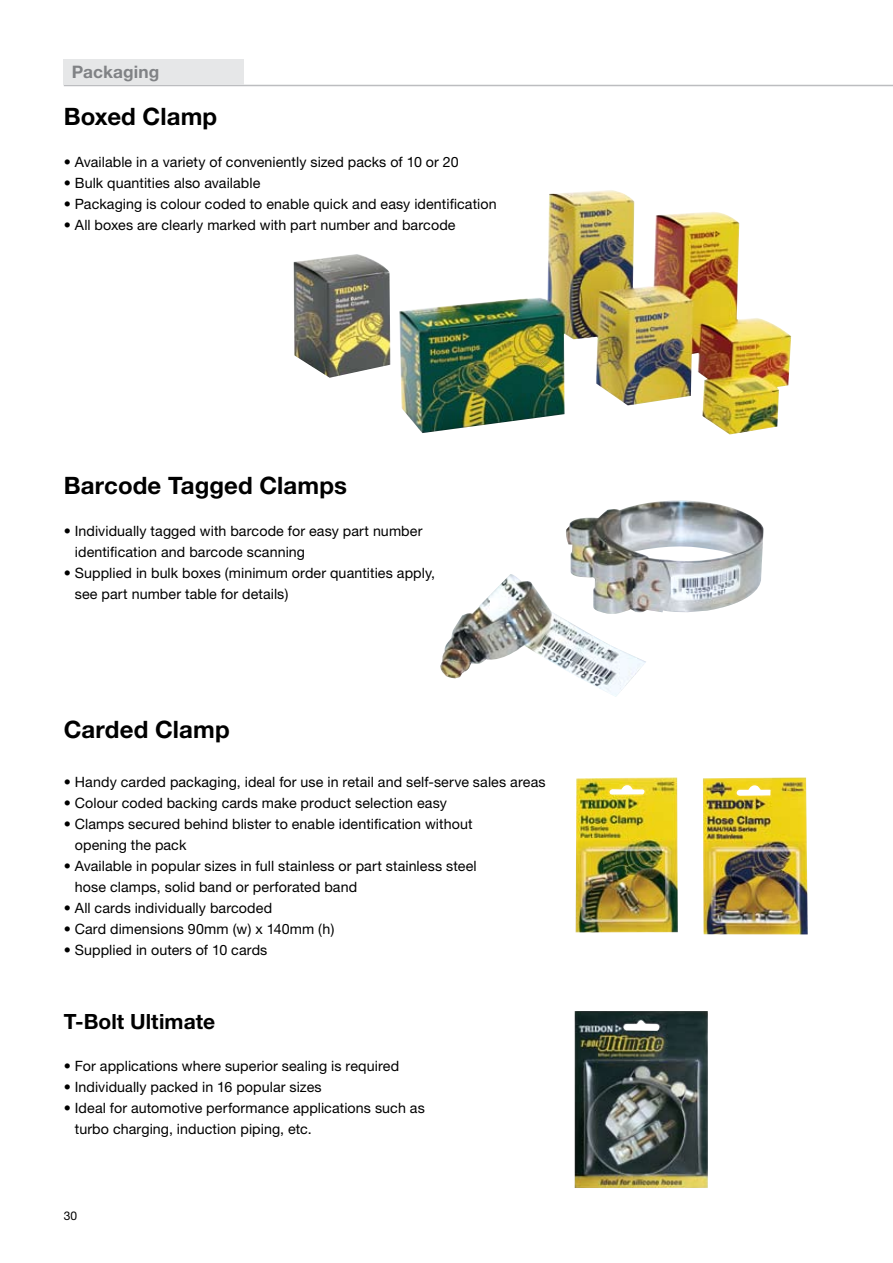
<style>
.page{position:relative;width:893px;height:1263px;background:#fff}
.page>*{position:absolute;margin:0;border:0;box-sizing:border-box;transform-origin:0 0}
.t1{font:700 24px "Helvetica Neue";letter-spacing:.005em;color:#000}
.t2{font:700 21px "Helvetica Neue";letter-spacing:.005em;color:#000}
.t3{font:700 17.25px "Helvetica Neue";letter-spacing:.005em;color:#808285}
.t4{font:14.25px/21px "Helvetica Neue";letter-spacing:.005em;color:#000}
.t5{font:12px "Helvetica Neue";color:#000}
</style>
<div class="page">
<hr style="left:64px;top:85px;width:829px;height:1px;background:#bcbdc0">
<img style="left:575px;top:1011px;width:133px;height:177px">
<img style="left:703px;top:777px;width:105px;height:157px">
<img style="left:576px;top:777px;width:102px;height:155px">
<img style="left:294px;top:190px;width:497px;height:244px">
<img style="left:440px;top:574px;width:206px;height:123px">
<img style="left:565px;top:500px;width:198px;height:117px">
<div style="left:64px;top:59px;width:180px;height:25px;background:#e6e7e8"></div>
<p class="t3" style="left:72px;top:61px;width:89px">Packaging</p>
<p class="t1" style="left:64px;top:102px;width:155px">Boxed Clamp</p>
<p class="t4" style="left:64px;top:152px;width:396px">• Available in a variety of conveniently sized packs of 10 or 20</p>
<p class="t4" style="left:64px;top:173px;width:198px">• Bulk quantities also available</p>
<p class="t4" style="left:64px;top:194px;width:434px">• Packaging is colour coded to enable quick and easy identification</p>
<p class="t4" style="left:64px;top:215px;width:393px">• All boxes are clearly marked with part number and barcode</p>
<p class="t1" style="left:64px;top:470px;width:285px">Barcode Tagged Clamps</p>
<p class="t4" style="left:75px;top:520px;width:349px;text-indent:-11px">• Individually tagged with barcode for easy part number identification and barcode scanning</p>
<p class="t4" style="left:75px;top:562px;width:362px;text-indent:-11px">• Supplied in bulk boxes (minimum order quantities apply, see part number table for details)</p>
<p class="t1" style="left:64px;top:715px;width:167px">Carded Clamp</p>
<p class="t4" style="left:64px;top:771px;width:483px">• Handy carded packaging, ideal for use in retail and self-serve sales areas</p>
<p class="t4" style="left:64px;top:792px;width:385px">• Colour coded backing cards make product selection easy</p>
<p class="t4" style="left:75px;top:813px;width:399px;text-indent:-11px">• Clamps secured behind blister to enable identification without opening the pack</p>
<p class="t4" style="left:75px;top:855px;width:403px;text-indent:-11px">• Available in popular sizes in full stainless or part stainless steel hose clamps, solid band or perforated band</p>
<p class="t4" style="left:64px;top:897px;width:210px">• All cards individually barcoded</p>
<p class="t4" style="left:64px;top:918px;width:272px">• Card dimensions 90mm (w) x 140mm (h)</p>
<p class="t4" style="left:64px;top:939px;width:205px">• Supplied in outers of 10 cards</p>
<p class="t2" style="left:64px;top:1008px;width:153px">T-Bolt Ultimate</p>
<p class="t4" style="left:64px;top:1055px;width:337px">• For applications where superior sealing is required</p>
<p class="t4" style="left:64px;top:1076px;width:259px">• Individually packed in 16 popular sizes</p>
<p class="t4" style="left:75px;top:1097px;width:351px;text-indent:-11px">• Ideal for automotive performance applications such as turbo charging, induction piping, etc.</p>
<p class="t5" style="left:64px;top:1208px;width:15px">30</p>
</div>
